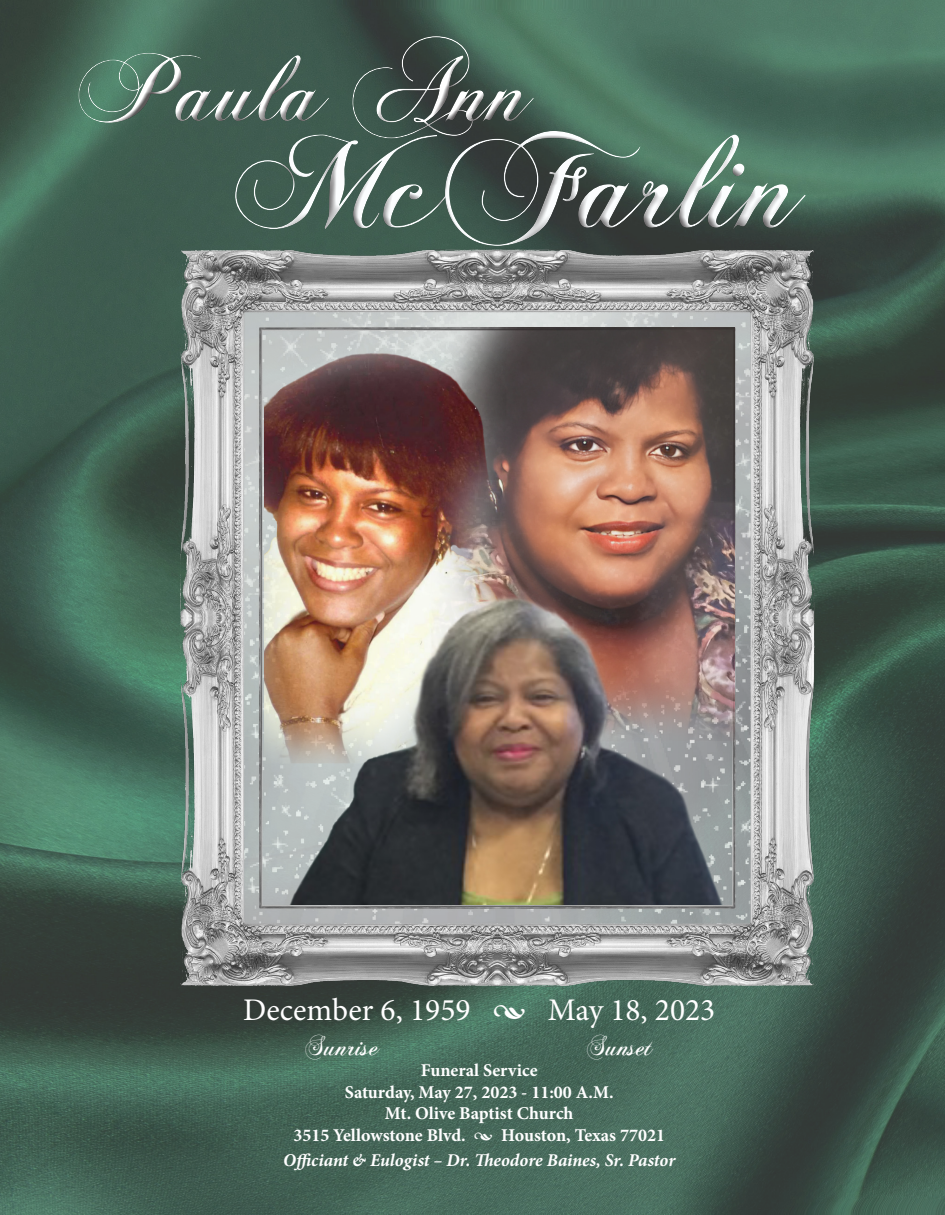
<style>
.page{position:relative;width:945px;height:1215px;background:#fff}
.page>*{position:absolute;margin:0;border:0;box-sizing:border-box;transform-origin:0 0}
.t1{font:138px "Chopin Script";color:#fbfdfe}
.t2{font:97.5px "Chopin Script";color:#fff}
.t3{font:31.5px "Minion Pro";color:#fff}
.t4{font:28.5px "Chopin Script";color:#fff}
.t5{font:700 18px "Minion Pro";color:#fff}
.t6{font:italic 700 18px "Minion Pro";letter-spacing:-.005em;color:#fff}
.s1{font-weight:400}
</style>
<div class="page">
<img style="left:0;top:0;width:945px;height:1215px">
<img style="left:176px;top:210px;width:648px;height:814px">
<div style="left:68px;top:28px;width:475px;height:110px;background:#fff;opacity:.75"></div>
<div style="left:74px;top:37px;width:470px;height:112px;background:#231f20;opacity:.75"></div>
<div style="left:235px;top:120px;width:582px;height:125px;background:#fff;opacity:.75"></div>
<div style="left:224px;top:135px;width:588px;height:122px;background:#231f20;opacity:.75"></div>
<img style="left:264px;top:328px;width:471px;height:576px">
<h2 class="t2" style="left:79px;top:29px;width:455px">Paula Ann</h2>
<h1 class="t1" style="left:236px;top:97px;width:569px">McFarlin</h1>
<p class="t3" style="left:243px;top:989px;width:474px">December 6, 1959 • May 18, 2023</p>
<p class="t4" style="left:306px;top:1028px;width:75px">Sunrise</p>
<p class="t4" style="left:587px;top:1028px;width:67px">Sunset</p>
<p class="t5" style="left:421px;top:1058px;width:118px">Funeral Service</p>
<p class="t5" style="left:345px;top:1079px;width:270px">Saturday, May 27, 2023 - 11:00 A.M.</p>
<p class="t5" style="left:385px;top:1101px;width:190px">Mt. Olive Baptist Church</p>
<p class="t5" style="left:293px;top:1123px;width:373px">3515 Yellowstone Blvd. <span class="s1">•</span> Houston, Texas 77021</p>
<p class="t6" style="left:283px;top:1148px;width:394px">Officiant &amp; Eulogist – Dr. Theodore Baines, Sr. Pastor</p>
</div>
